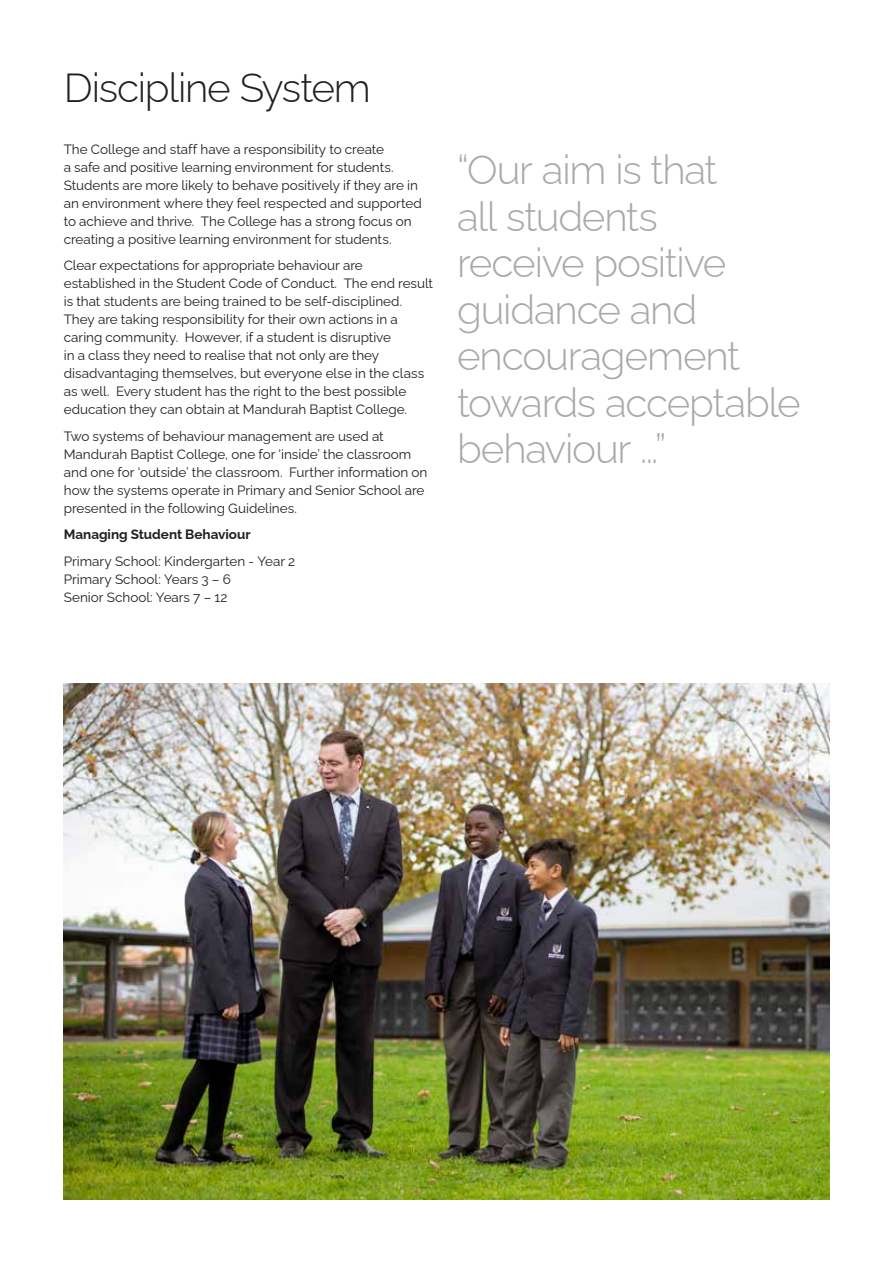
<style>
.page{position:relative;width:893px;height:1263px;background:#fff}
.page>*{position:absolute;margin:0;border:0;box-sizing:border-box;transform-origin:0 0}
.t1{font:300 40.5px/46.5px "Raleway";letter-spacing:-.03em;color:#a8a9ad}
.t2{font:300 40.5px "Raleway";letter-spacing:-.03em;color:#231f20}
.t3{font:13.5px/18px "Raleway";color:#231f20}
.t4{font:700 13.5px "Raleway";color:#231f20}
</style>
<div class="page">
<img style="left:64px;top:684px;width:765px;height:515px">
<h1 class="t2" style="left:64px;top:55px;width:309px">Discipline System</h1>
<p class="t3" style="left:64px;top:139px;width:360px">The College and staff have a responsibility to create<br>a safe and positive learning environment for students.<br>Students are more likely to behave positively if they are in an environment where they feel respected and supported to achieve and thrive. The College has a strong focus on creating a positive learning environment for students.</p>
<p class="t3" style="left:64px;top:255px;width:371px">Clear expectations for appropriate behaviour are established in the Student Code of Conduct. The end result is that students are being trained to be self-disciplined.<br>They are taking responsibility for their own actions in a caring community. However, if a student is disruptive<br>in a class they need to realise that not only are they disadvantaging themselves, but everyone else in the class as well. Every student has the right to the best possible education they can obtain at Mandurah Baptist College.</p>
<p class="t3" style="left:64px;top:426px;width:365px">Two systems of behaviour management are used at Mandurah Baptist College, one for ‘inside’ the classroom and one for ‘outside’ the classroom. Further information on how the systems operate in Primary and Senior School are presented in the following Guidelines.</p>
<p class="t4" style="left:64px;top:524px;width:188px">Managing Student Behaviour</p>
<p class="t3" style="left:64px;top:551px;width:233px">Primary School: Kindergarten - Year 2<br>Primary School: Years 3 – 6<br>Senior School: Years 7 – 12</p>
<h1 class="t1" style="left:457px;top:142px;width:345px">“Our aim is that<br>all students<br>receive positive guidance and encouragement towards acceptable behaviour ...”</h1>
</div>
